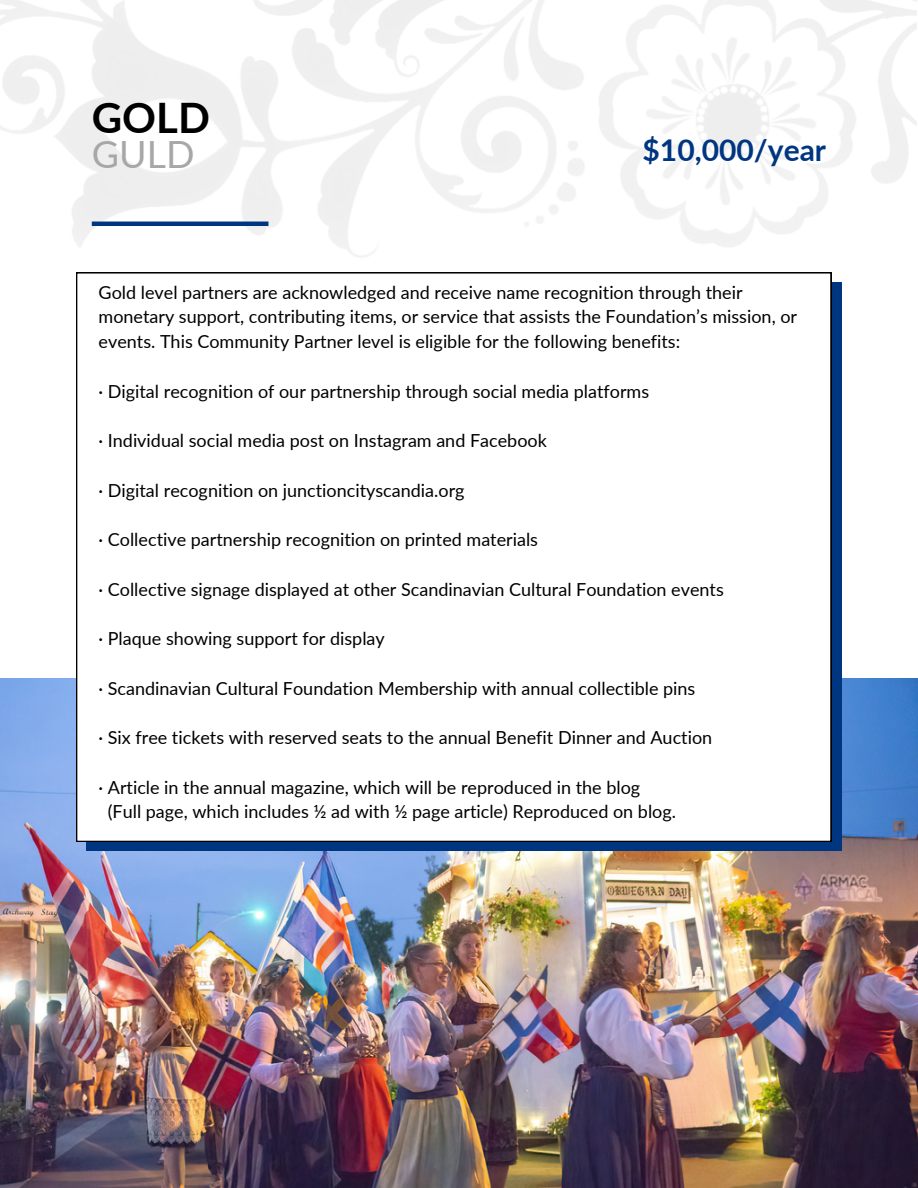
<style>
.page{position:relative;width:918px;height:1188px;background:#fff}
.page>*{position:absolute;margin:0;border:0;box-sizing:border-box;transform-origin:0 0}
.t1{font:700 42px "Lato";color:#000}
.t2{font:37.5px "Lato";color:#a7a7a7}
.t3{font:700 30px "Lato";color:#003580}
.t4{font:18px/24.8px "Lato";color:#000}
</style>
<div class="page">
<img style="left:0;top:678px;width:918px;height:510px">
<img style="left:0;top:0;width:917px;height:282px">
<svg style="left:87px;top:282px;width:754px;height:568px"></svg>
<svg style="left:76px;top:272px;width:755px;height:570px"></svg>
<hr style="left:92px;top:222px;width:176px;height:4px;background:#003580">
<h1 class="t1" style="left:92px;top:91px;width:120px">GOLD</h1>
<h2 class="t2" style="left:92px;top:131px;width:104px">GULD</h2>
<p class="t3" style="left:643px;top:131px;width:185px">$10,000/year</p>
<h3 class="t4" style="left:99px;top:279px;width:700px">Gold level partners are acknowledged and receive name recognition through their monetary support, contributing items, or service that assists the Foundation’s mission, or events. This Community Partner level is eligible for the following benefits:</h3>
<p class="t4" style="left:99px;top:378px;width:552px">· Digital recognition of our partnership through social media platforms</p>
<p class="t4" style="left:99px;top:428px;width:450px">· Individual social media post on Instagram and Facebook</p>
<p class="t4" style="left:99px;top:477px;width:368px">· Digital recognition on junctioncityscandia.org</p>
<p class="t4" style="left:99px;top:527px;width:441px">· Collective partnership recognition on printed materials</p>
<p class="t4" style="left:99px;top:576px;width:627px">· Collective signage displayed at other Scandinavian Cultural Foundation events</p>
<p class="t4" style="left:99px;top:626px;width:288px">· Plaque showing support for display</p>
<p class="t4" style="left:99px;top:675px;width:598px">· Scandinavian Cultural Foundation Membership with annual collectible pins</p>
<p class="t4" style="left:99px;top:725px;width:615px">· Six free tickets with reserved seats to the annual Benefit Dinner and Auction</p>
<p class="t4" style="left:99px;top:774px;width:543px">· Article in the annual magazine, which will be reproduced in the blog</p>
<p class="t4" style="left:108px;top:799px;width:570px">(Full page, which includes ½ ad with ½ page article) Reproduced on blog.</p>
</div>
